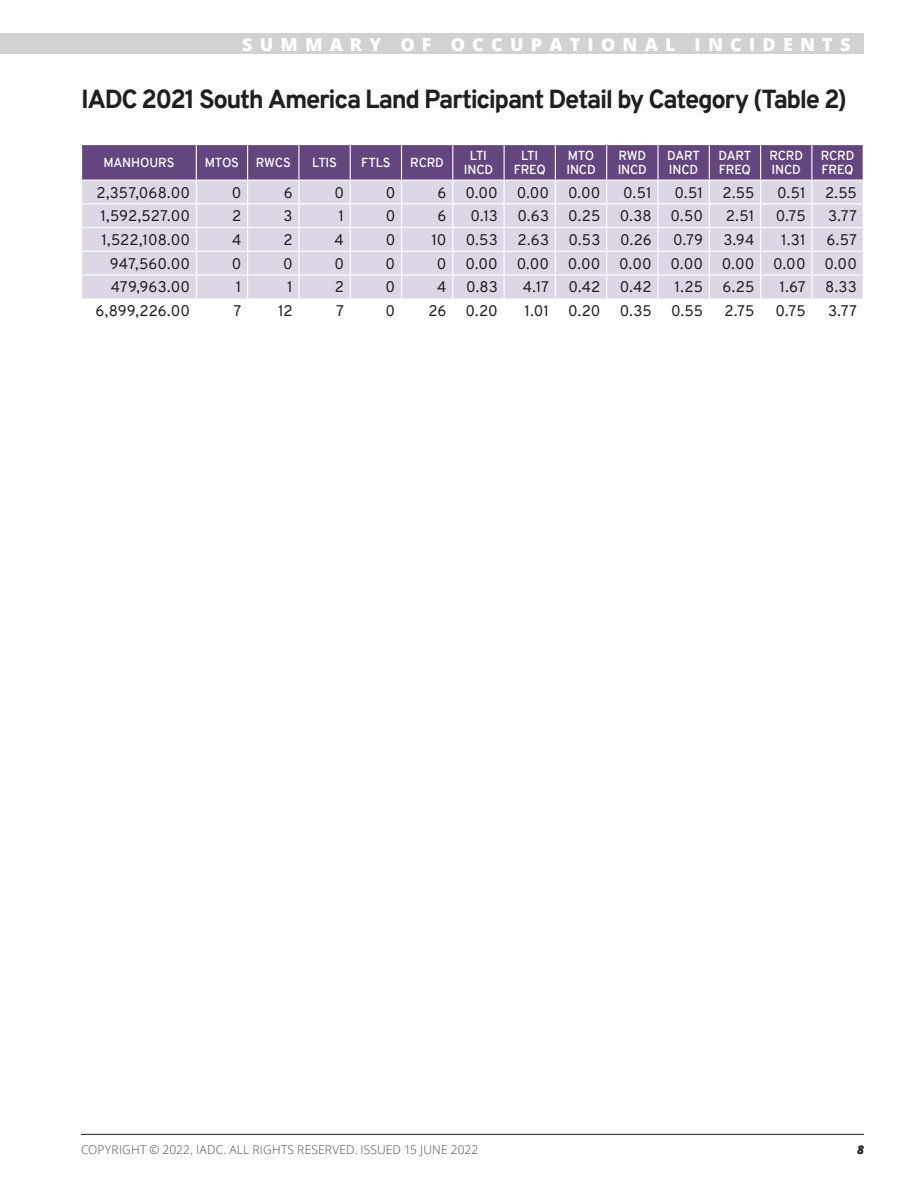
<style>
.page{position:relative;width:918px;height:1188px;background:#fff}
.page>*{position:absolute;margin:0;border:0;box-sizing:border-box;transform-origin:0 0}
.t1{font:800 25.5px "Overpass";letter-spacing:-.055em;color:#231f20}
.t2{font:800 18px "Open Sans";letter-spacing:.4em;color:#fff}
.t3{font:15px "Overpass";letter-spacing:.005em;color:#231f20}
.t4{font:600 12.75px/13.5px "Overpass";letter-spacing:-.015em;color:#fff}
.t5{font:300 12px "Open Sans";letter-spacing:.015em;color:#4b4c4d}
.t6{font:italic 800 12px "Open Sans";color:#231f20}
</style>
<div class="page">
<div style="left:0;top:34px;width:864px;height:20px;background:#d1d2d4"></div>
<hr style="left:81px;top:1134px;width:783px;height:1px;background:#231f20">
<svg style="left:81px;top:145px;width:783px;height:154px;background:#c4b8cf"></svg>
<p class="t2" style="left:242px;top:31px;width:610px">SUMMARY OF OCCUPATIONAL INCIDENTS</p>
<h1 class="t1" style="left:81px;top:81px;width:768px">IADC 2021 South America Land Participant Detail by Category (Table 2)</h1>
<p class="t4" style="left:103px;top:156px;width:72px">MANHOURS</p>
<p class="t4" style="left:205px;top:156px;width:36px">MTOS</p>
<p class="t4" style="left:256px;top:156px;width:36px">RWCS</p>
<p class="t4" style="left:312px;top:156px;width:26px">LTIS</p>
<p class="t4" style="left:361px;top:156px;width:31px">FTLS</p>
<p class="t4" style="left:410px;top:156px;width:35px">RCRD</p>
<p class="t4" style="left:464px;top:149px;width:31px;text-align:center">LTI<br>INCD</p>
<p class="t4" style="left:514px;top:149px;width:34px;text-align:center">LTI<br>FREQ</p>
<p class="t4" style="left:566px;top:149px;width:31px">MTO<br>INCD</p>
<p class="t4" style="left:618px;top:149px;width:31px">RWD<br>INCD</p>
<p class="t4" style="left:667px;top:149px;width:34px">DART<br>INCD</p>
<p class="t4" style="left:719px;top:149px;width:34px">DART<br>FREQ</p>
<p class="t4" style="left:769px;top:149px;width:35px">RCRD<br>INCD</p>
<p class="t4" style="left:821px;top:149px;width:35px">RCRD<br>FREQ</p>
<p class="t3" style="left:97px;top:182px;width:95px">2,357,068.00</p>
<p class="t3" style="left:232px;top:182px;width:11px">0</p>
<p class="t3" style="left:284px;top:182px;width:10px">6</p>
<p class="t3" style="left:334px;top:182px;width:11px">0</p>
<p class="t3" style="left:386px;top:182px;width:11px">0</p>
<p class="t3" style="left:438px;top:182px;width:10px">6</p>
<p class="t3" style="left:465px;top:182px;width:34px">0.00</p>
<p class="t3" style="left:517px;top:182px;width:34px">0.00</p>
<p class="t3" style="left:568px;top:182px;width:34px">0.00</p>
<p class="t3" style="left:623px;top:182px;width:30px">0.51</p>
<p class="t3" style="left:675px;top:182px;width:30px">0.51</p>
<p class="t3" style="left:722px;top:182px;width:33px">2.55</p>
<p class="t3" style="left:777px;top:182px;width:30px">0.51</p>
<p class="t3" style="left:825px;top:182px;width:33px">2.55</p>
<p class="t3" style="left:100px;top:205px;width:91px">1,592,527.00</p>
<p class="t3" style="left:232px;top:205px;width:11px">2</p>
<p class="t3" style="left:284px;top:205px;width:11px">3</p>
<p class="t3" style="left:338px;top:205px;width:7px">1</p>
<p class="t3" style="left:386px;top:205px;width:11px">0</p>
<p class="t3" style="left:438px;top:205px;width:10px">6</p>
<p class="t3" style="left:470px;top:205px;width:29px">0.13</p>
<p class="t3" style="left:518px;top:205px;width:33px">0.63</p>
<p class="t3" style="left:568px;top:205px;width:34px">0.25</p>
<p class="t3" style="left:620px;top:205px;width:33px">0.38</p>
<p class="t3" style="left:671px;top:205px;width:34px">0.50</p>
<p class="t3" style="left:726px;top:205px;width:30px">2.51</p>
<p class="t3" style="left:776px;top:205px;width:31px">0.75</p>
<p class="t3" style="left:828px;top:205px;width:30px">3.77</p>
<p class="t3" style="left:101px;top:229px;width:90px">1,522,108.00</p>
<p class="t3" style="left:232px;top:229px;width:11px">4</p>
<p class="t3" style="left:283px;top:229px;width:11px">2</p>
<p class="t3" style="left:335px;top:229px;width:11px">4</p>
<p class="t3" style="left:386px;top:229px;width:11px">0</p>
<p class="t3" style="left:431px;top:229px;width:17px">10</p>
<p class="t3" style="left:466px;top:229px;width:34px">0.53</p>
<p class="t3" style="left:518px;top:229px;width:33px">2.63</p>
<p class="t3" style="left:568px;top:229px;width:34px">0.53</p>
<p class="t3" style="left:620px;top:229px;width:33px">0.26</p>
<p class="t3" style="left:673px;top:229px;width:31px">0.79</p>
<p class="t3" style="left:724px;top:229px;width:32px">3.94</p>
<p class="t3" style="left:781px;top:229px;width:26px">1.31</p>
<p class="t3" style="left:827px;top:229px;width:32px">6.57</p>
<p class="t3" style="left:110px;top:253px;width:82px">947,560.00</p>
<p class="t3" style="left:232px;top:253px;width:11px">0</p>
<p class="t3" style="left:283px;top:253px;width:11px">0</p>
<p class="t3" style="left:334px;top:253px;width:11px">0</p>
<p class="t3" style="left:386px;top:253px;width:11px">0</p>
<p class="t3" style="left:437px;top:253px;width:11px">0</p>
<p class="t3" style="left:465px;top:253px;width:34px">0.00</p>
<p class="t3" style="left:517px;top:253px;width:34px">0.00</p>
<p class="t3" style="left:568px;top:253px;width:34px">0.00</p>
<p class="t3" style="left:619px;top:253px;width:34px">0.00</p>
<p class="t3" style="left:671px;top:253px;width:34px">0.00</p>
<p class="t3" style="left:722px;top:253px;width:34px">0.00</p>
<p class="t3" style="left:773px;top:253px;width:34px">0.00</p>
<p class="t3" style="left:824px;top:253px;width:34px">0.00</p>
<p class="t3" style="left:111px;top:276px;width:81px">479,963.00</p>
<p class="t3" style="left:236px;top:276px;width:7px">1</p>
<p class="t3" style="left:287px;top:276px;width:7px">1</p>
<p class="t3" style="left:335px;top:276px;width:11px">2</p>
<p class="t3" style="left:386px;top:276px;width:11px">0</p>
<p class="t3" style="left:437px;top:276px;width:11px">4</p>
<p class="t3" style="left:466px;top:276px;width:33px">0.83</p>
<p class="t3" style="left:523px;top:276px;width:28px">4.17</p>
<p class="t3" style="left:569px;top:276px;width:33px">0.42</p>
<p class="t3" style="left:620px;top:276px;width:33px">0.42</p>
<p class="t3" style="left:675px;top:276px;width:30px">1.25</p>
<p class="t3" style="left:722px;top:276px;width:33px">6.25</p>
<p class="t3" style="left:780px;top:276px;width:28px">1.67</p>
<p class="t3" style="left:825px;top:276px;width:33px">8.33</p>
<p class="t3" style="left:96px;top:300px;width:96px">6,899,226.00</p>
<p class="t3" style="left:234px;top:300px;width:9px">7</p>
<p class="t3" style="left:278px;top:300px;width:16px">12</p>
<p class="t3" style="left:336px;top:300px;width:9px">7</p>
<p class="t3" style="left:386px;top:300px;width:11px">0</p>
<p class="t3" style="left:429px;top:300px;width:20px">26</p>
<p class="t3" style="left:465px;top:300px;width:34px">0.20</p>
<p class="t3" style="left:525px;top:300px;width:26px">1.01</p>
<p class="t3" style="left:568px;top:300px;width:34px">0.20</p>
<p class="t3" style="left:620px;top:300px;width:33px">0.35</p>
<p class="t3" style="left:671px;top:300px;width:33px">0.55</p>
<p class="t3" style="left:724px;top:300px;width:31px">2.75</p>
<p class="t3" style="left:776px;top:300px;width:31px">0.75</p>
<p class="t3" style="left:828px;top:300px;width:30px">3.77</p>
<p class="t5" style="left:81px;top:1142px;width:399px">COPYRIGHT © 2022, IADC. ALL RIGHTS RESERVED. ISSUED 15 JUNE 2022</p>
<p class="t6" style="left:857px;top:1141px;width:8px">8</p>
</div>
